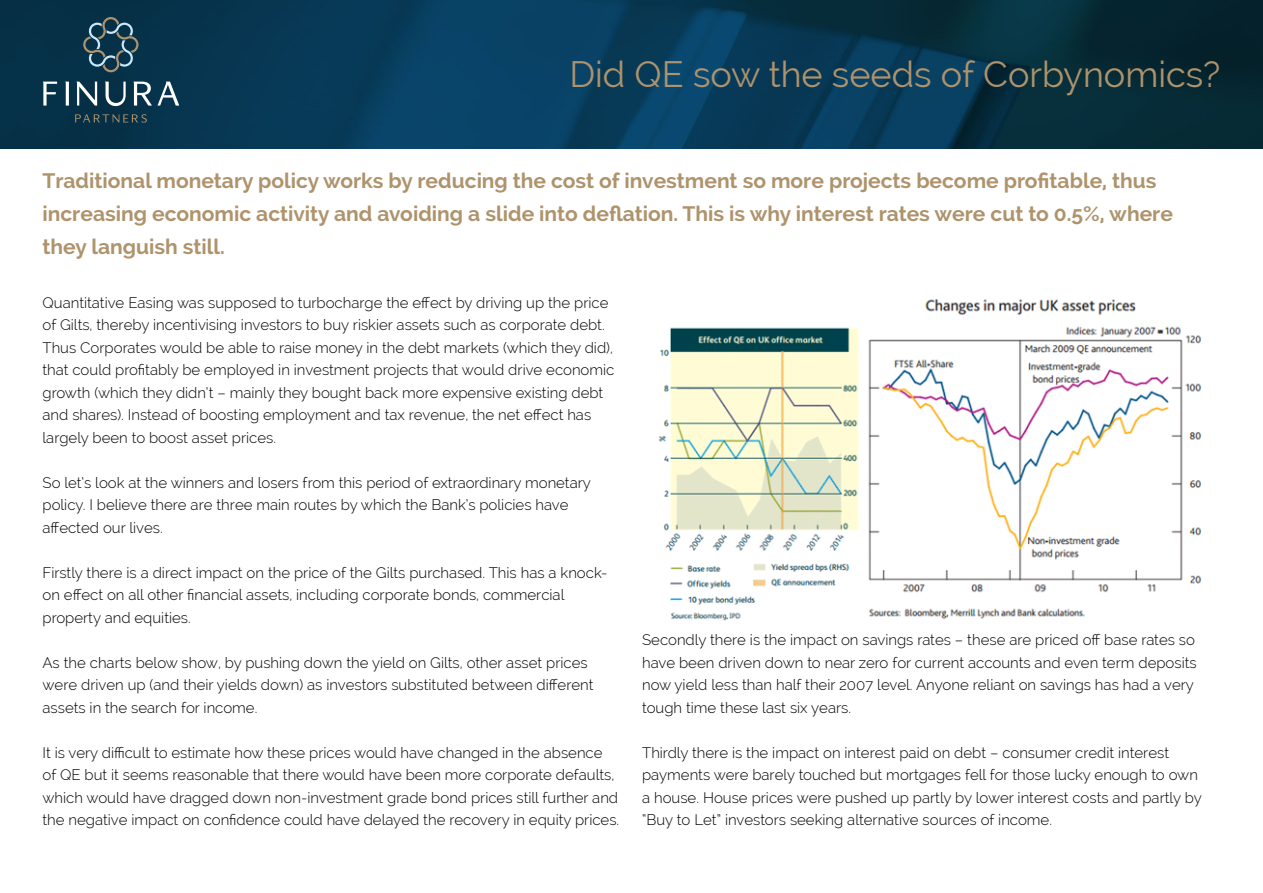
<style>
.page{position:relative;width:1263px;height:893px;background:#fff}
.page>*{position:absolute;margin:0;border:0;box-sizing:border-box;transform-origin:0 0}
.t1{font:36px "Raleway";color:#ae936c}
.t2{font:700 21px/33px "Raleway";color:#ae936c}
.t3{font:300 15px/22.5px "Raleway";color:#000}
</style>
<div class="page">
<img style="left:0;top:0;width:1263px;height:149px">
<svg style="left:43px;top:82px;width:14px;height:24px"></svg>
<svg style="left:133px;top:82px;width:46px;height:24px"></svg>
<svg style="left:65px;top:82px;width:4px;height:24px"></svg>
<svg style="left:105px;top:82px;width:21px;height:24px"></svg>
<svg style="left:76px;top:82px;width:21px;height:24px"></svg>
<svg style="left:75px;top:114px;width:72px;height:9px"></svg>
<svg style="left:83px;top:17px;width:56px;height:55px;background:#2d505f"></svg>
<img style="left:658px;top:298px;width:544px;height:323px">
<h1 class="t1" style="left:569px;top:54px;width:653px">Did QE sow the seeds of Corbynomics?</h1>
<p class="t2" style="left:43px;top:164px;width:1132px">Traditional monetary policy works by reducing the cost of investment so more projects become profitable, thus increasing economic activity and avoiding a slide into deflation. This is why interest rates were cut to 0.5%, where they languish still.</p>
<p class="t3" style="left:43px;top:291px;width:573px">Quantitative Easing was supposed to turbocharge the effect by driving up the price of Gilts, thereby incentivising investors to buy riskier assets such as corporate debt.<br>Thus Corporates would be able to raise money in the debt markets (which they did), that could profitably be employed in investment projects that would drive economic growth (which they didn’t – mainly they bought back more expensive existing debt and shares). Instead of boosting employment and tax revenue, the net effect has largely been to boost asset prices.</p>
<p class="t3" style="left:43px;top:471px;width:550px">So let’s look at the winners and losers from this period of extraordinary monetary policy. I believe there are three main routes by which the Bank’s policies have affected our lives.</p>
<p class="t3" style="left:43px;top:561px;width:567px">Firstly there is a direct impact on the price of the Gilts purchased. This has a knock&shy;on effect on all other financial assets, including corporate bonds, commercial property and equities.</p>
<p class="t3" style="left:43px;top:651px;width:552px">As the charts below show, by pushing down the yield on Gilts, other asset prices were driven up (and their yields down) as investors substituted between different assets in the search for income.</p>
<p class="t3" style="left:43px;top:741px;width:578px">It is very difficult to estimate how these prices would have changed in the absence of QE but it seems reasonable that there would have been more corporate defaults, which would have dragged down non-investment grade bond prices still further and the negative impact on confidence could have delayed the recovery in equity prices.</p>
<p class="t3" style="left:642px;top:628px;width:556px">Secondly there is the impact on savings rates – these are priced off base rates so have been driven down to near zero for current accounts and even term deposits now yield less than half their 2007 level. Anyone reliant on savings has had a very tough time these last six years.</p>
<p class="t3" style="left:642px;top:741px;width:561px">Thirdly there is the impact on interest paid on debt – consumer credit interest payments were barely touched but mortgages fell for those lucky enough to own a house. House prices were pushed up partly by lower interest costs and partly by “Buy to Let” investors seeking alternative sources of income.</p>
</div>
